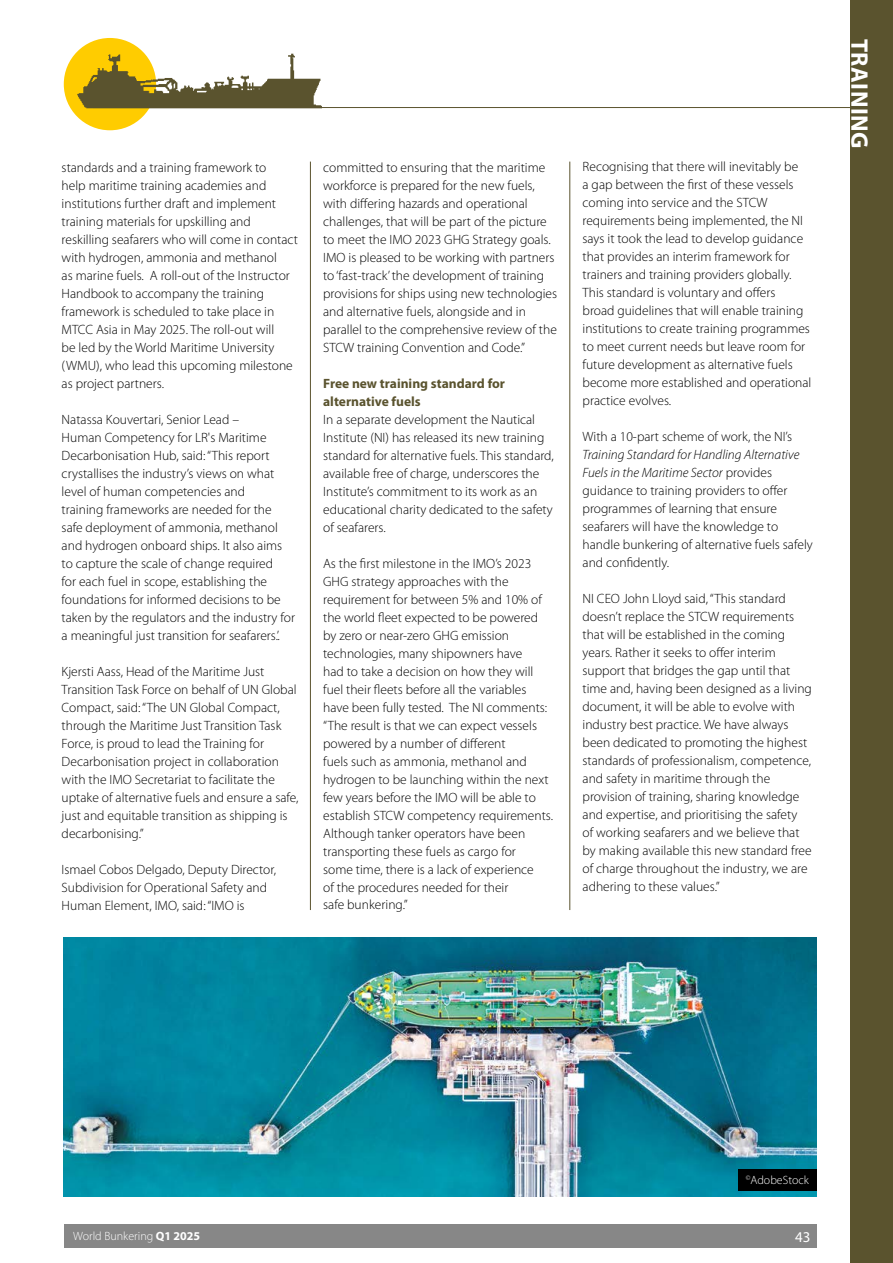
<style>
.page{position:relative;width:893px;height:1263px;background:#fff}
.page>*{position:absolute;margin:0;border:0;box-sizing:border-box;transform-origin:0 0}
.t1{font:700 24px "Myriad Pro";letter-spacing:.02em;color:#fff}
.t2{font:15px "Myriad Pro";color:#fff}
.t3{font:300 13.5px/18px "Myriad Pro";color:#000}
.t4{font:700 13.5px/18px "Myriad Pro";color:#5a532e}
.t5{font:300 12px "Myriad Pro";color:#fff}
.s1{font-style:italic}
.s2{font-weight:700}
</style>
<div class="page">
<div style="left:64px;top:1225px;width:752px;height:23px;background:#878787"></div>
<hr style="left:310px;top:162px;width:1px;height:748px;background:#5a532e">
<hr style="left:569px;top:162px;width:1px;height:748px;background:#5a532e">
<div style="left:64px;top:38px;width:92px;height:92px;background:#fc0;border-radius:50%"></div>
<hr style="left:93px;top:107px;width:787px;height:1px;background:#5a532e">
<img style="left:71px;top:38px;width:251px;height:85px">
<div style="left:850px;top:0;width:43px;height:1263px;background:#5a532e"></div>
<img style="left:64px;top:938px;width:752px;height:259px">
<div style="left:738px;top:1169px;width:78px;height:21px;background:#000"></div>
<p class="t3" style="left:62px;top:158px;width:238px">standards and a training framework to<br>help maritime training academies and institutions further draft and implement training materials for upskilling and reskilling seafarers who will come in contact with hydrogen, ammonia and methanol<br>as marine fuels. A roll-out of the Instructor Handbook to accompany the training framework is scheduled to take place in MTCC Asia in May 2025. The roll-out will<br>be led by the World Maritime University (WMU), who lead this upcoming milestone as project partners.</p>
<p class="t3" style="left:62px;top:410px;width:235px">Natassa Kouvertari, Senior Lead –<br>Human Competency for LR's Maritime Decarbonisation Hub, said: “This report crystallises the industry’s views on what level of human competencies and<br>training frameworks are needed for the safe deployment of ammonia, methanol and hydrogen onboard ships. It also aims to capture the scale of change required<br>for each fuel in scope, establishing the foundations for informed decisions to be taken by the regulators and the industry for a meaningful just transition for seafarers.’.</p>
<p class="t3" style="left:62px;top:662px;width:238px">Kjersti Aass, Head of the Maritime Just Transition Task Force on behalf of UN Global Compact, said: “The UN Global Compact, through the Maritime Just Transition Task Force, is proud to lead the Training for Decarbonisation project in collaboration with the IMO Secretariat to facilitate the uptake of alternative fuels and ensure a safe, just and equitable transition as shipping is decarbonising.”</p>
<p class="t3" style="left:62px;top:860px;width:216px">Ismael Cobos Delgado, Deputy Director,<br>Subdivision for Operational Safety and<br>Human Element, IMO, said: “IMO is</p>
<p class="t3" style="left:323px;top:158px;width:235px">committed to ensuring that the maritime workforce is prepared for the new fuels, with differing hazards and operational challenges, that will be part of the picture to meet the IMO 2023 GHG Strategy goals.<br>IMO is pleased to be working with partners to ‘fast-track’ the development of training provisions for ships using new technologies and alternative fuels, alongside and in parallel to the comprehensive review of the STCW training Convention and Code.”</p>
<p class="t4" style="left:323px;top:374px;width:183px">Free new training standard for alternative fuels</p>
<p class="t3" style="left:323px;top:410px;width:232px">In a separate development the Nautical Institute (NI) has released its new training standard for alternative fuels. This standard, available free of charge, underscores the Institute’s commitment to its work as an educational charity dedicated to the safety of seafarers.</p>
<p class="t3" style="left:323px;top:554px;width:231px">As the first milestone in the IMO’s 2023<br>GHG strategy approaches with the requirement for between 5% and 10% of the world fleet expected to be powered by zero or near-zero GHG emission technologies, many shipowners have<br>had to take a decision on how they will fuel their fleets before all the variables have been fully tested. The NI comments: “The result is that we can expect vessels powered by a number of different<br>fuels such as ammonia, methanol and hydrogen to be launching within the next few years before the IMO will be able to establish STCW competency requirements.<br>Although tanker operators have been transporting these fuels as cargo for<br>some time, there is a lack of experience<br>of the procedures needed for their<br>safe bunkering.”</p>
<p class="t3" style="left:583px;top:158px;width:230px">Recognising that there will inevitably be<br>a gap between the first of these vessels coming into service and the STCW requirements being implemented, the NI says it took the lead to develop guidance that provides an interim framework for trainers and training providers globally.<br>This standard is voluntary and offers<br>broad guidelines that will enable training institutions to create training programmes to meet current needs but leave room for future development as alternative fuels become more established and operational practice evolves.</p>
<p class="t3" style="left:583px;top:428px;width:211px">With a 10-part scheme of work, the NI’s</p>
<p class="t3" style="left:583px;top:446px;width:232px"><span class="s1">Training Standard for Handling Alternative Fuels in the Maritime Sector</span> provides guidance to training providers to offer programmes of learning that ensure seafarers will have the knowledge to handle bunkering of alternative fuels safely and confidently.</p>
<p class="t3" style="left:583px;top:590px;width:231px">NI CEO John Lloyd said, “This standard doesn’t replace the STCW requirements that will be established in the coming years. Rather it seeks to offer interim support that bridges the gap until that time and, having been designed as a living document, it will be able to evolve with industry best practice. We have always been dedicated to promoting the highest standards of professionalism, competence, and safety in maritime through the provision of training, sharing knowledge and expertise, and prioritising the safety<br>of working seafarers and we believe that by making available this new standard free of charge throughout the industry, we are adhering to these values.”</p>
<h1 class="t1" style="left:875px;top:39px;width:111px;rotate:90deg">TRAINING</h1>
<p class="t5" style="left:746px;top:1173px;width:65px"><sup>©</sup>AdobeStock</p>
<p class="t5" style="left:73px;top:1229px;width:128px">World Bunkering <span class="s2">Q1 2025</span></p>
<p class="t2" style="left:795px;top:1227px;width:17px">43</p>
</div>
